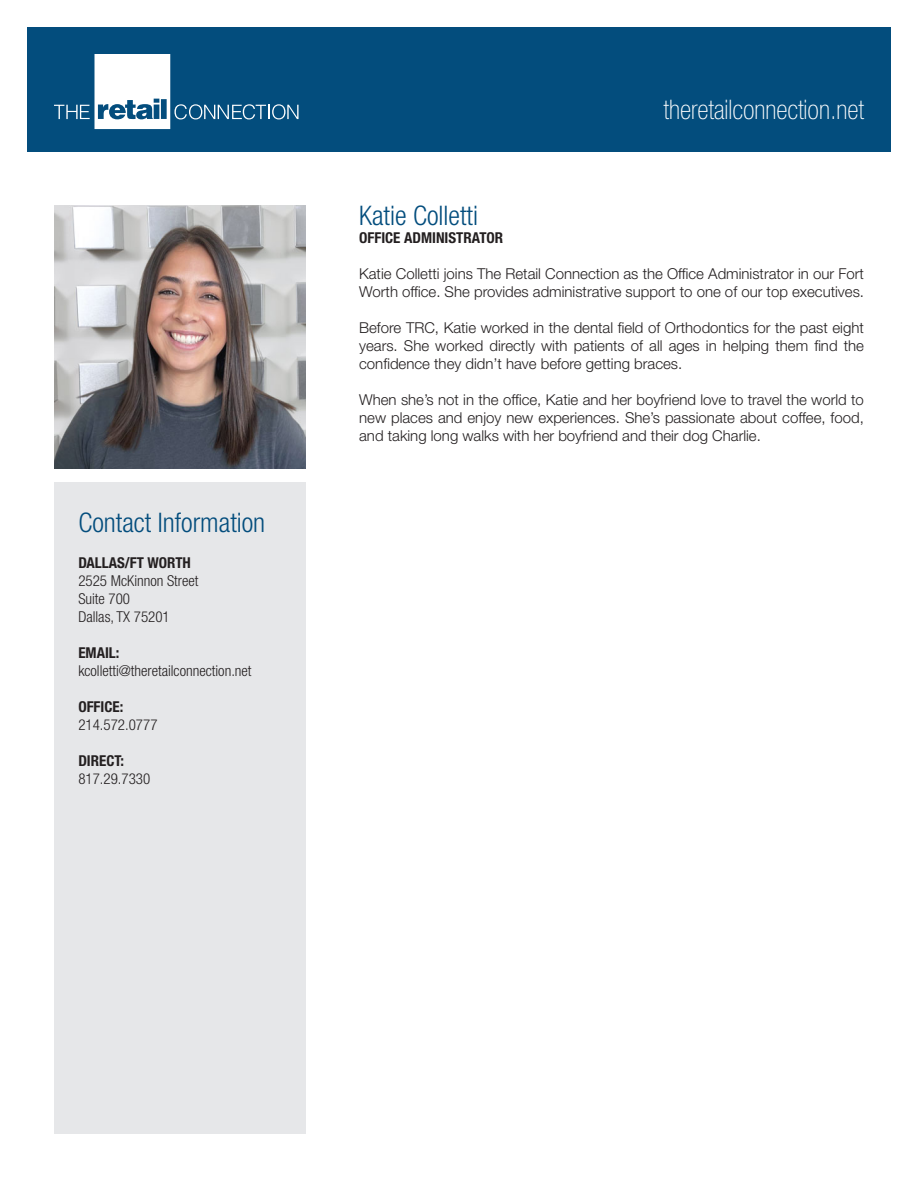
<style>
.page{position:relative;width:918px;height:1188px;background:#fff}
.page>*{position:absolute;margin:0;border:0;box-sizing:border-box;transform-origin:0 0}
.t1{font:300 condensed 27px "Helvetica Neue LT Std";color:#034d7d}
.flyer_fonts{font:100 condensed 27px "Helvetica Neue LT Std";color:#fff}
.t2{font:300 15px/18px "Helvetica Neue LT Std";color:#231f20;text-align:justify}
.t3{font:300 condensed 15px "Helvetica Neue LT Std";color:#231f20}
.t4{font:700 condensed 15px "Helvetica Neue LT Std";color:#231f20}
</style>
<div class="page">
<div style="left:54px;top:483px;width:251px;height:651px;background:#e6e7e9"></div>
<div style="left:27px;top:27px;width:864px;height:125px;background:#034d7d"></div>
<svg style="left:54px;top:54px;width:245px;height:75px"></svg>
<img style="left:54px;top:205px;width:251px;height:264px">
<p class="t1" style="left:78px;top:507px;width:188px">Contact Information</p>
<p class="t4" style="left:78px;top:553px;width:114px">DALLAS/FT WORTH</p>
<p class="t3" style="left:78px;top:572px;width:122px">2525 McKinnon Street</p>
<p class="t3" style="left:78px;top:590px;width:53px">Suite 700</p>
<p class="t3" style="left:78px;top:608px;width:93px">Dallas, TX 75201</p>
<p class="t4" style="left:78px;top:643px;width:43px">EMAIL:</p>
<p class="t3" style="left:78px;top:662px;width:175px">kcolletti@theretailconnection.net</p>
<p class="t4" style="left:78px;top:697px;width:46px">OFFICE:</p>
<p class="t3" style="left:78px;top:716px;width:81px">214.572.0777</p>
<p class="t4" style="left:78px;top:751px;width:47px">DIRECT:</p>
<p class="t3" style="left:78px;top:770px;width:74px">817.29.7330</p>
<p class="flyer_fonts" style="left:664px;top:94px;width:202px">theretailconnection.net</p>
<p class="t1" style="left:359px;top:200px;width:120px">Katie Colletti</p>
<p class="t4" style="left:359px;top:228px;width:146px">OFFICE ADMINISTRATOR</p>
<p class="t2" style="left:359px;top:264px;width:506px">Katie Colletti joins The Retail Connection as the Office Administrator in our Fort<br>Worth office. She provides administrative support to one of our top executives.</p>
<p class="t2" style="left:359px;top:318px;width:506px">Before TRC, Katie worked in the dental field of Orthodontics for the past eight years. She worked directly with patients of all ages in helping them find the confidence they didn’t have before getting braces.</p>
<p class="t2" style="left:359px;top:390px;width:506px">When she’s not in the office, Katie and her boyfriend love to travel the world to new places and enjoy new experiences. She’s passionate about coffee, food, and taking long walks with her boyfriend and their dog Charlie.</p>
</div>
